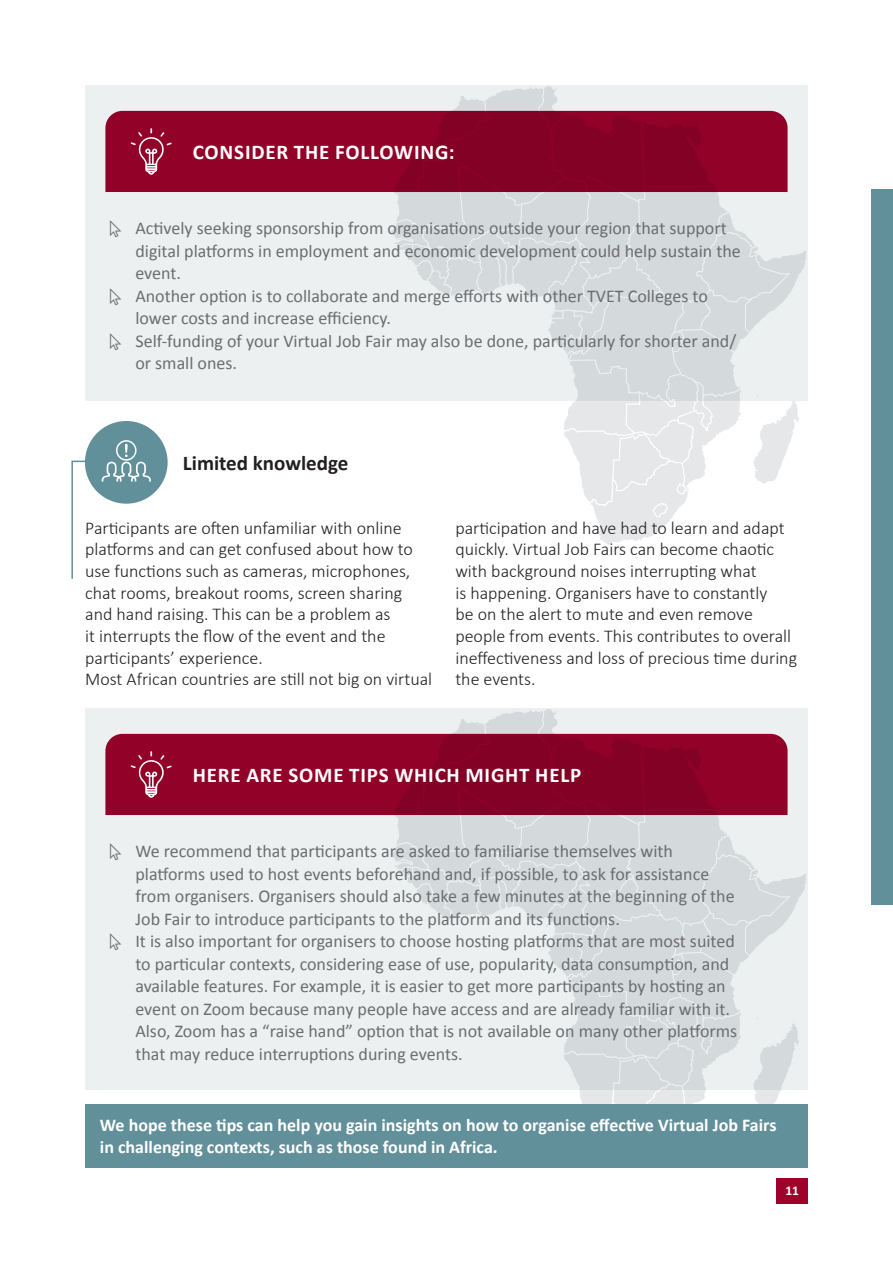
<style>
.page{position:relative;width:893px;height:1263px;background:#fff}
.page>*{position:absolute;margin:0;border:0;box-sizing:border-box;transform-origin:0 0}
.t1{font:700 21px "Calibri";letter-spacing:.04em;color:#fff}
.t2{font:700 21px "Calibri";color:#231f20}
.t3{font:18px/22.5px "Calibri";color:#6c6d70}
.t4{font:300 18px/21.6px "Calibri";color:#231f20}
.t5{font:700 18px/22.5px "Calibri";color:#fff}
.t6{font:700 13.5px "Calibri";color:#fff}
</style>
<div class="page">
<div style="left:777px;top:1178px;width:31px;height:26px;background:#9e022b"></div>
<div style="left:871px;top:189px;width:22px;height:716px;background:#62909a"></div>
<svg style="left:579px;top:1090px;width:202px;height:14px"></svg>
<svg style="left:564px;top:401px;width:235px;height:144px"></svg>
<svg style="left:85px;top:85px;width:723px;height:316px;background:#e4e8ea"></svg>
<svg style="left:105px;top:111px;width:683px;height:81px;background:#8c0127"></svg>
<svg style="left:131px;top:128px;width:41px;height:47px;background:#a3294a"></svg>
<svg style="left:85px;top:708px;width:723px;height:382px;background:#e4e9ea"></svg>
<svg style="left:105px;top:734px;width:683px;height:81px;background:#8c0127"></svg>
<svg style="left:131px;top:751px;width:41px;height:47px;background:#a3294a"></svg>
<div style="left:85px;top:421px;width:83px;height:83px;background:#62909a;border-radius:50%"></div>
<svg style="left:71px;top:460px;width:23px;height:119px"></svg>
<div style="left:116px;top:440px;width:21px;height:21px;border:2px solid #fff;border-radius:50%"></div>
<svg style="left:102px;top:444px;width:49px;height:38px"></svg>
<div style="left:85px;top:1104px;width:723px;height:64px;background:#62909a"></div>
<svg style="left:110px;top:220px;width:11px;height:17px"></svg>
<svg style="left:110px;top:288px;width:11px;height:17px"></svg>
<svg style="left:110px;top:333px;width:11px;height:17px"></svg>
<svg style="left:110px;top:843px;width:11px;height:17px"></svg>
<svg style="left:110px;top:933px;width:11px;height:17px"></svg>
<p class="t1" style="left:193px;top:137px;width:263px">CONSIDER THE FOLLOWING:</p>
<p class="t3" style="left:135px;top:216px;width:607px">Actively seeking sponsorship from organisations outside your region that support digital platforms in employment and economic development could help sustain the event.<br>Another option is to collaborate and merge efforts with other TVET Colleges to lower costs and increase efficiency.<br>Self-funding of your Virtual Job Fair may also be done, particularly for shorter and/ or small ones.</p>
<p class="t2" style="left:183px;top:448px;width:167px">Limited knowledge</p>
<p class="t4" style="left:85px;top:517px;width:348px">Participants are often unfamiliar with online platforms and can get confused about how to use functions such as cameras, microphones, chat rooms, breakout rooms, screen sharing and hand raising. This can be a problem as<br>it interrupts the flow of the event and the participants’ experience.<br>Most African countries are still not big on virtual</p>
<p class="t4" style="left:455px;top:517px;width:343px">participation and have had to learn and adapt quickly. Virtual Job Fairs can become chaotic with background noises interrupting what<br>is happening. Organisers have to constantly<br>be on the alert to mute and even remove people from events. This contributes to overall ineffectiveness and loss of precious time during the events.</p>
<p class="t1" style="left:193px;top:760px;width:390px">HERE ARE SOME TIPS WHICH MIGHT HELP</p>
<p class="t3" style="left:135px;top:839px;width:603px">We recommend that participants are asked to familiarise themselves with platforms used to host events beforehand and, if possible, to ask for assistance from organisers. Organisers should also take a few minutes at the beginning of the Job Fair to introduce participants to the platform and its functions.<br>It is also important for organisers to choose hosting platforms that are most suited to particular contexts, considering ease of use, popularity, data consumption, and available features. For example, it is easier to get more participants by hosting an event on Zoom because many people have access and are already familiar with it.<br>Also, Zoom has a “raise hand” option that is not available on many other platforms that may reduce interruptions during events.</p>
<p class="t5" style="left:100px;top:1113px;width:678px">We hope these tips can help you gain insights on how to organise effective Virtual Job Fairs in challenging contexts, such as those found in Africa.</p>
<p class="t6" style="left:785px;top:1181px;width:15px">11</p>
</div>
